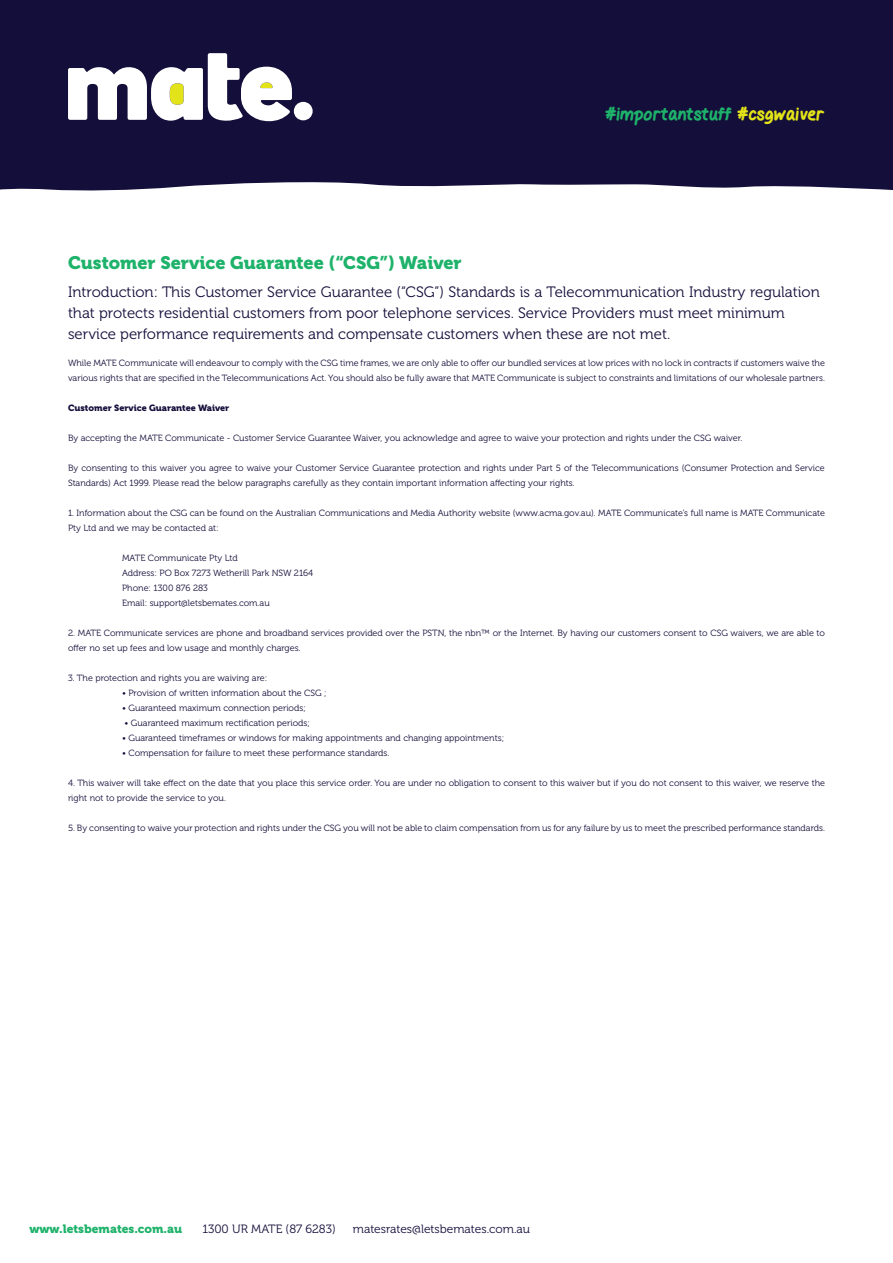
<style>
.page{position:relative;width:893px;height:1263px;background:#fff}
.page>*{position:absolute;margin:0;border:0;box-sizing:border-box;transform-origin:0 0}
.t1{font:18px "Museo 900";color:#1eb26a}
.t2{font:800 18px "Gel Pen";color:#1eb26a}
.t3{font:15px/21px "Museo 300";color:#140e3a}
.t4{font:12px "Museo 300";color:#140e3a}
.t5{font:12px "Museo 900";color:#1eb26a}
.t6{font:9px/15px "Museo 300";color:#140e3a}
.t7{font:9px "Museo 900";color:#140e3a}
.s1{color:#e2e318}
</style>
<div class="page">
<div style="left:0;top:0;width:893px;height:191px;background:#140e3a"></div>
<svg style="left:68px;top:53px;width:245px;height:68px"></svg>
<p class="t2" style="left:605px;top:105px;width:221px">#importantstuff <span class="s1">#csgwaiver</span></p>
<p class="t1" style="left:68px;top:252px;width:395px">Customer Service Guarantee (“CSG”) Waiver</p>
<p class="t3" style="left:68px;top:282px;width:753px">Introduction: This Customer Service Guarantee (“CSG”) Standards is a Telecommunication Industry regulation that protects residential customers from poor telephone services. Service Providers must meet minimum</p>
<p class="t3" style="left:68px;top:324px;width:604px">service performance requirements and compensate customers when these are not met.</p>
<p class="t6" style="left:68px;top:356px;width:758px">While MATE Communicate will endeavour to comply with the CSG time frames, we are only able to offer our bundled services at low prices with no lock in contracts if customers waive the various rights that are specified in the Telecommunications Act. You should also be fully aware that MATE Communicate is subject to constraints and limitations of our wholesale partners.</p>
<p class="t7" style="left:68px;top:403px;width:163px">Customer Service Guarantee Waiver</p>
<p class="t6" style="left:68px;top:431px;width:676px">By accepting the MATE Communicate - Customer Service Guarantee Waiver, you acknowledge and agree to waive your protection and rights under the CSG waiver.</p>
<p class="t6" style="left:68px;top:461px;width:758px">By consenting to this waiver you agree to waive your Customer Service Guarantee protection and rights under Part 5 of the Telecommunications (Consumer Protection and Service<br>Standards) Act 1999. Please read the below paragraphs carefully as they contain important information affecting your rights.</p>
<p class="t6" style="left:68px;top:506px;width:758px">1. Information about the CSG can be found on the Australian Communications and Media Authority website (www.acma.gov.au). MATE Communicate’s full name is MATE Communicate<br>Pty Ltd and we may be contacted at:</p>
<p class="t6" style="left:122px;top:551px;width:117px">MATE Communicate Pty Ltd</p>
<p class="t6" style="left:122px;top:566px;width:193px">Address: PO Box 7273 Wetherill Park NSW 2164</p>
<p class="t6" style="left:122px;top:581px;width:87px">Phone: 1300 876 283</p>
<p class="t6" style="left:122px;top:596px;width:149px">Email: support@letsbemates.com.au</p>
<p class="t6" style="left:68px;top:626px;width:758px">2. MATE Communicate services are phone and broadband services provided over the PSTN, the nbn™ or the Internet. By having our customers consent to CSG waivers, we are able to offer no set up fees and low usage and monthly charges.</p>
<p class="t6" style="left:68px;top:671px;width:201px">3. The protection and rights you are waiving are:</p>
<p class="t6" style="left:122px;top:686px;width:206px">• Provision of written information about the CSG ;</p>
<p class="t6" style="left:122px;top:701px;width:185px">• Guaranteed maximum connection periods;</p>
<p class="t6" style="left:124px;top:716px;width:187px">• Guaranteed maximum rectification periods;</p>
<p class="t6" style="left:122px;top:731px;width:384px">• Guaranteed timeframes or windows for making appointments and changing appointments;</p>
<p class="t6" style="left:122px;top:746px;width:269px">• Compensation for failure to meet these performance standards.</p>
<p class="t6" style="left:68px;top:776px;width:758px">4. This waiver will take effect on the date that you place this service order. You are under no obligation to consent to this waiver but if you do not consent to this waiver, we reserve the right not to provide the service to you.</p>
<p class="t6" style="left:68px;top:821px;width:758px">5. By consenting to waive your protection and rights under the CSG you will not be able to claim compensation from us for any failure by us to meet the prescribed performance standards.</p>
<h3 class="t5" style="left:30px;top:1222px;width:154px">www.letsbemates.com.au</h3>
<h3 class="t4" style="left:202px;top:1223px;width:135px">1300 UR MATE (87 6283)</h3>
<h3 class="t4" style="left:353px;top:1223px;width:179px">matesrates@letsbemates.com.au</h3>
</div>
